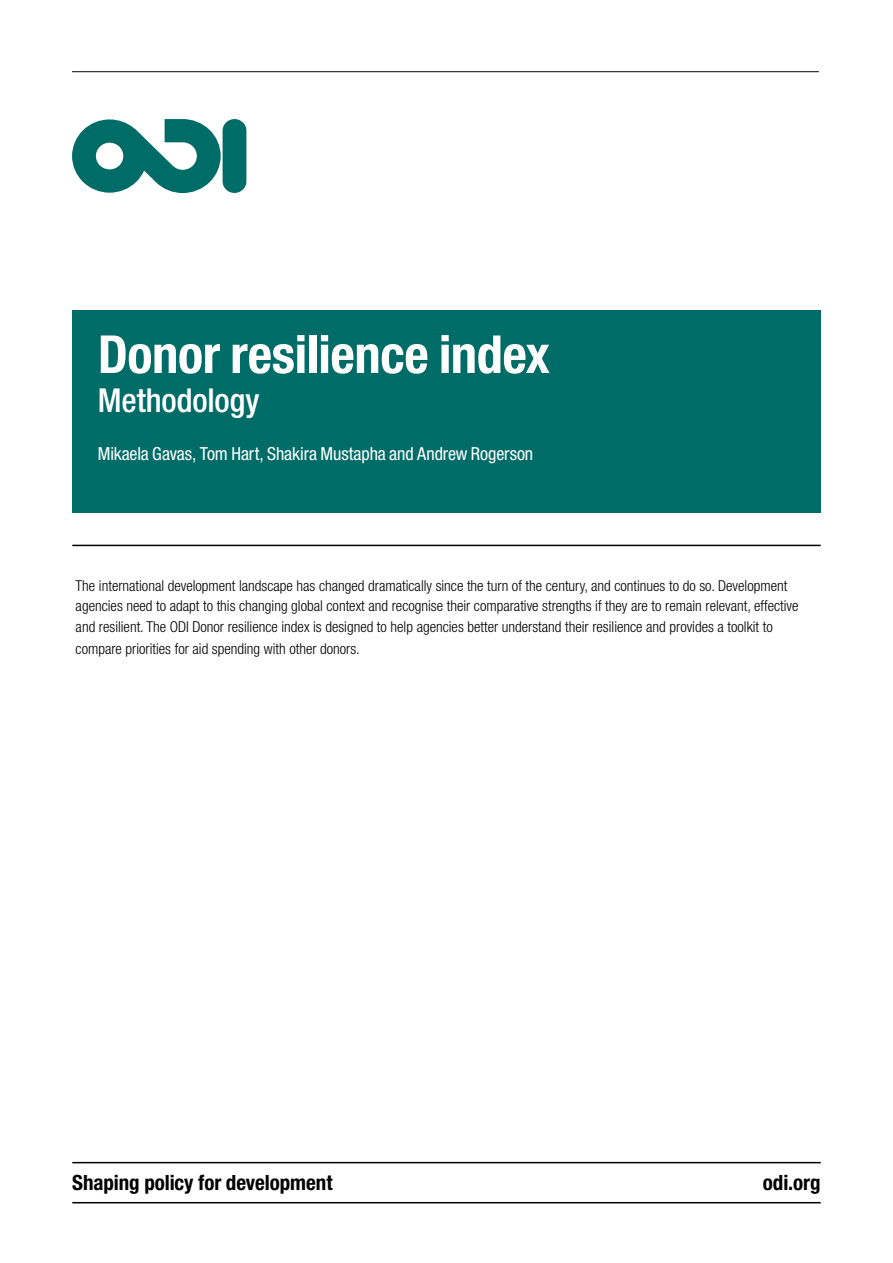
<style>
.page{position:relative;width:893px;height:1263px;background:#fff}
.page>*{position:absolute;margin:0;border:0;box-sizing:border-box;transform-origin:0 0}
.t1{font:700 condensed 52.5px "Helvetica Neue LT Std";letter-spacing:-.01em;color:#fff}
.t2{font:500 condensed 33px "Helvetica Neue LT Std";letter-spacing:-.005em;color:#fff}
.t3{font:700 condensed 21px "Helvetica Neue LT Std";color:#000}
.t4{font:condensed 18px "Helvetica Neue LT Std";letter-spacing:-.005em;color:#fff}
.t5{font:300 condensed 15px/21px "Helvetica Neue LT Std";color:#000}
</style>
<div class="page">
<hr style="left:72px;top:71px;width:747px;height:1px;background:#000">
<hr style="left:72px;top:545px;width:749px;height:1px;background:#000">
<hr style="left:72px;top:1202px;width:749px;height:1px;background:#000">
<hr style="left:72px;top:1162px;width:749px;height:1px;background:#000">
<svg style="left:72px;top:119px;width:149px;height:74px"></svg>
<div style="left:223px;top:119px;width:23px;height:74px;background:#006c67;border-radius:12px"></div>
<div style="left:72px;top:310px;width:749px;height:203px;background:#006c67"></div>
<h1 class="t1" style="left:98px;top:322px;width:453px">Donor resilience index</h1>
<h2 class="t2" style="left:98px;top:381px;width:163px">Methodology</h2>
<p class="t4" style="left:98px;top:443px;width:437px">Mikaela Gavas, Tom Hart, Shakira Mustapha and Andrew Rogerson</p>
<p class="t5" style="left:76px;top:575px;width:724px">The international development landscape has changed dramatically since the turn of the century, and continues to do so. Development agencies need to adapt to this changing global context and recognise their comparative strengths if they are to remain relevant, effective and resilient. The ODI Donor resilience index is designed to help agencies better understand their resilience and provides a toolkit to compare priorities for aid spending with other donors.</p>
<h3 class="t3" style="left:72px;top:1170px;width:262px">Shaping policy for development</h3>
<h3 class="t3" style="left:763px;top:1170px;width:59px">odi.org</h3>
</div>
